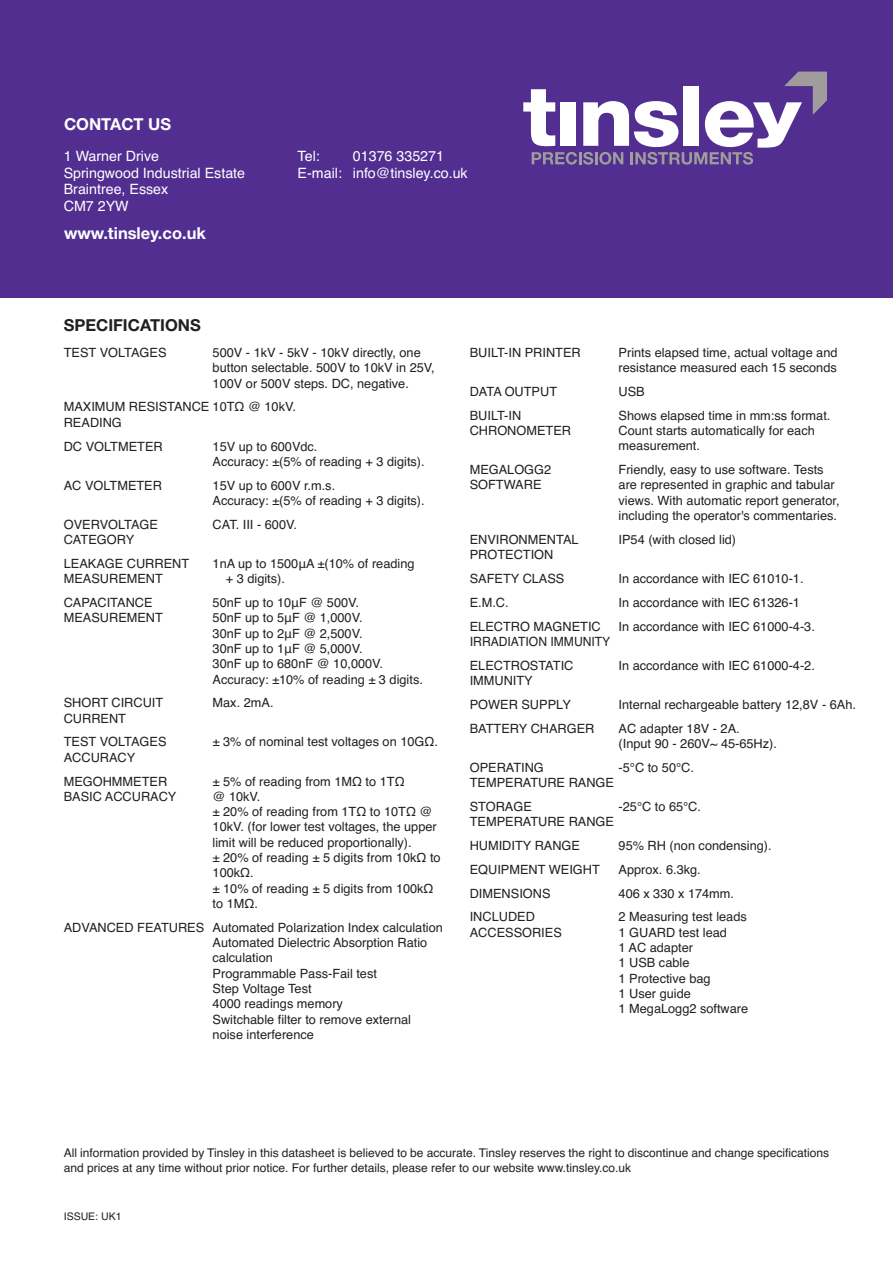
<style>
.page{position:relative;width:893px;height:1263px;background:#fff}
.page>*{position:absolute;margin:0;border:0;box-sizing:border-box;transform-origin:0 0}
.t1{font:700 16.5px "Helvetica Neue";color:#fff}
.t2{font:700 16.5px "Helvetica Neue";color:#231f20}
.t3{font:14.25px/16.5px "Helvetica";color:#fff}
.t4{font:12.75px/15.3px "Helvetica";color:#231f20}
.t5{font:12px/14.4px "Helvetica";color:#231f20}
.t6{font:10.5px "Helvetica";color:#231f20}
</style>
<div class="page">
<div style="left:0;top:0;width:893px;height:298px;background:#522e91"></div>
<svg style="left:523px;top:72px;width:304px;height:93px"></svg>
<p class="t1" style="left:64px;top:118px;width:109px">CONTACT US</p>
<p class="t3" style="left:64px;top:149px;width:183px">1 Warner Drive<br>Springwood Industrial Estate<br>Braintree, Essex<br>CM7 2YW</p>
<p class="t3" style="left:298px;top:149px;width:24px">Tel:</p>
<p class="t3" style="left:298px;top:149px;width:172px;text-indent:55px">01376 335271<br>E-mail: info@tinsley.co.uk</p>
<p class="t1" style="left:64px;top:227px;width:143px">www.tinsley.co.uk</p>
<p class="t2" style="left:64px;top:319px;width:139px">SPECIFICATIONS</p>
<p class="t4" style="left:64px;top:346px;width:104px">TEST VOLTAGES</p>
<p class="t4" style="left:213px;top:346px;width:224px">500V - 1kV - 5kV - 10kV directly, one button selectable. 500V to 10kV in 25V,<br>100V or 500V steps. DC, negative.</p>
<p class="t4" style="left:64px;top:401px;width:234px">MAXIMUM RESISTANCE 10TΩ @ 10kV.<br>READING</p>
<p class="t4" style="left:64px;top:440px;width:100px">DC VOLTMETER</p>
<p class="t4" style="left:213px;top:440px;width:214px">15V up to 600Vdc.<br>Accuracy: ±(5% of reading + 3 digits).</p>
<p class="t4" style="left:64px;top:479px;width:100px">AC VOLTMETER</p>
<p class="t4" style="left:213px;top:479px;width:214px">15V up to 600V r.m.s.<br>Accuracy: ±(5% of reading + 3 digits).</p>
<p class="t4" style="left:64px;top:518px;width:96px">OVERVOLTAGE</p>
<p class="t4" style="left:213px;top:518px;width:86px">CAT. III - 600V.</p>
<p class="t4" style="left:64px;top:529px;width:127px;line-height:23.9px">CATEGORY<br>LEAKAGE CURRENT</p>
<p class="t4" style="left:213px;top:557px;width:203px">1nA up to 1500μA ±(10% of reading</p>
<p class="t4" style="left:64px;top:572px;width:101px">MEASUREMENT</p>
<p class="t4" style="left:226px;top:572px;width:61px">+ 3 digits).</p>
<p class="t4" style="left:64px;top:596px;width:90px">CAPACITANCE</p>
<p class="t4" style="left:213px;top:596px;width:148px">50nF up to 10μF @ 500V.</p>
<p class="t4" style="left:64px;top:611px;width:101px">MEASUREMENT</p>
<p class="t4" style="left:213px;top:611px;width:212px">50nF up to 5μF @ 1,000V.<br>30nF up to 2μF @ 2,500V.<br>30nF up to 1μF @ 5,000V.<br>30nF up to 680nF @ 10,000V.<br>Accuracy: ±10% of reading ± 3 digits.</p>
<p class="t4" style="left:64px;top:696px;width:101px">SHORT CIRCUIT</p>
<p class="t4" style="left:213px;top:696px;width:62px">Max. 2mA.</p>
<p class="t4" style="left:64px;top:707px;width:104px;line-height:23.9px">CURRENT<br>TEST VOLTAGES</p>
<p class="t4" style="left:213px;top:735px;width:227px">± 3% of nominal test voltages on 10GΩ.</p>
<p class="t4" style="left:64px;top:746px;width:105px;line-height:23.9px">ACCURACY<br>MEGOHMMETER</p>
<p class="t4" style="left:213px;top:775px;width:193px">± 5% of reading from 1MΩ to 1TΩ</p>
<p class="t4" style="left:64px;top:790px;width:114px">BASIC ACCURACY</p>
<p class="t4" style="left:213px;top:790px;width:230px">@ 10kV.<br>± 20% of reading from 1TΩ to 10TΩ @<br>10kV. (for lower test voltages, the upper limit will be reduced proportionally).<br>± 20% of reading ± 5 digits from 10kΩ to<br>100kΩ.<br>± 10% of reading ± 5 digits from 100kΩ to 1MΩ.</p>
<p class="t4" style="left:213px;top:921px;width:232px;text-indent:-149px">ADVANCED FEATURES Automated Polarization Index calculation<br>Automated Dielectric Absorption Ratio calculation<br>Programmable Pass-Fail test<br>Step Voltage Test<br>4000 readings memory<br>Switchable filter to remove external noise interference</p>
<p class="t4" style="left:470px;top:346px;width:112px">BUILT-IN PRINTER</p>
<p class="t4" style="left:619px;top:346px;width:220px">Prints elapsed time, actual voltage and resistance measured each 15 seconds</p>
<p class="t4" style="left:470px;top:385px;width:89px">DATA OUTPUT</p>
<p class="t4" style="left:619px;top:385px;width:28px">USB</p>
<p class="t4" style="left:470px;top:409px;width:53px">BUILT-IN</p>
<p class="t4" style="left:619px;top:409px;width:213px">Shows elapsed time in mm:ss format.</p>
<p class="t4" style="left:470px;top:424px;width:103px">CHRONOMETER</p>
<p class="t4" style="left:619px;top:424px;width:198px">Count starts automatically for each measurement.</p>
<p class="t4" style="left:470px;top:463px;width:83px">MEGALOGG2</p>
<p class="t4" style="left:619px;top:463px;width:207px">Friendly, easy to use software. Tests</p>
<p class="t4" style="left:470px;top:478px;width:73px">SOFTWARE</p>
<p class="t4" style="left:619px;top:478px;width:223px">are represented in graphic and tabular views. With automatic report generator, including the operator's commentaries.</p>
<p class="t4" style="left:470px;top:533px;width:110px">ENVIRONMENTAL</p>
<p class="t4" style="left:619px;top:533px;width:119px">IP54 (with closed lid)</p>
<p class="t4" style="left:470px;top:544px;width:96px;line-height:23.9px">PROTECTION<br>SAFETY CLASS</p>
<p class="t4" style="left:619px;top:572px;width:186px">In accordance with IEC 61010-1.</p>
<p class="t4" style="left:470px;top:596px;width:40px">E.M.C.</p>
<p class="t4" style="left:619px;top:596px;width:183px">In accordance with IEC 61326-1</p>
<p class="t4" style="left:470px;top:620px;width:133px">ELECTRO MAGNETIC</p>
<p class="t4" style="left:619px;top:620px;width:198px">In accordance with IEC 61000-4-3.</p>
<p class="t4" style="left:470px;top:631px;width:142px;line-height:23.9px">IRRADIATION IMMUNITY<br>ELECTROSTATIC</p>
<p class="t4" style="left:619px;top:659px;width:198px">In accordance with IEC 61000-4-2.</p>
<p class="t4" style="left:470px;top:670px;width:103px;line-height:23.9px">IMMUNITY<br>POWER SUPPLY</p>
<p class="t4" style="left:619px;top:698px;width:239px">Internal rechargeable battery 12,8V - 6Ah.</p>
<p class="t4" style="left:470px;top:722px;width:126px">BATTERY CHARGER</p>
<p class="t4" style="left:619px;top:722px;width:160px">AC adapter 18V - 2A.<br>(Input 90 - 260V~ 45-65Hz).</p>
<p class="t4" style="left:470px;top:761px;width:76px">OPERATING</p>
<p class="t4" style="left:619px;top:761px;width:77px">-5°C to 50°C.</p>
<p class="t4" style="left:470px;top:772px;width:146px;line-height:23.9px">TEMPERATURE RANGE<br>STORAGE</p>
<p class="t4" style="left:619px;top:800px;width:84px">-25°C to 65°C.</p>
<p class="t4" style="left:470px;top:811px;width:146px;line-height:23.9px">TEMPERATURE RANGE<br>HUMIDITY RANGE</p>
<p class="t4" style="left:619px;top:839px;width:155px">95% RH (non condensing).</p>
<p class="t4" style="left:470px;top:863px;width:132px">EQUIPMENT WEIGHT</p>
<p class="t4" style="left:619px;top:863px;width:84px">Approx. 6.3kg.</p>
<p class="t4" style="left:470px;top:887px;width:82px">DIMENSIONS</p>
<p class="t4" style="left:619px;top:887px;width:117px">406 x 330 x 174mm.</p>
<p class="t4" style="left:470px;top:910px;width:67px">INCLUDED</p>
<p class="t4" style="left:619px;top:910px;width:130px">2 Measuring test leads</p>
<p class="t4" style="left:470px;top:926px;width:94px">ACCESSORIES</p>
<p class="t4" style="left:619px;top:926px;width:131px">1 GUARD test lead<br>1 AC adapter<br>1 USB cable<br>1 Protective bag<br>1 User guide<br>1 MegaLogg2 software</p>
<p class="t5" style="left:64px;top:1147px;width:767px">All information provided by Tinsley in this datasheet is believed to be accurate. Tinsley reserves the right to discontinue and change specifications and prices at any time without prior notice. For further details, please refer to our website www.tinsley.co.uk</p>
<p class="t6" style="left:64px;top:1212px;width:59px">ISSUE: UK1</p>
</div>
